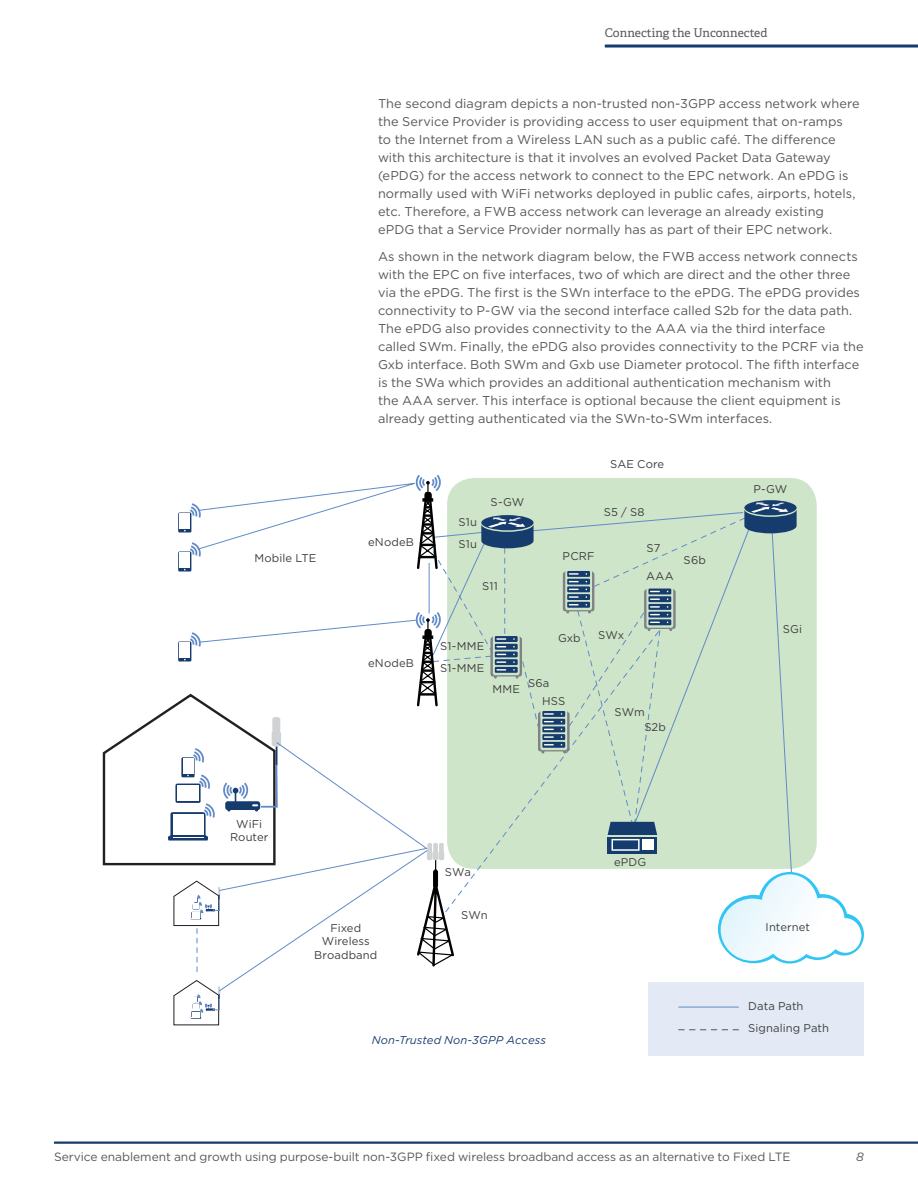
<style>
.page{position:relative;width:918px;height:1188px;background:#fff}
.page>*{position:absolute;margin:0;border:0;box-sizing:border-box;transform-origin:0 0}
.t1{font:12.75px/18px "Gotham";color:#57585a}
.t2{font:12px "Gotham";letter-spacing:-.005em;color:#57585a}
.t3{font:12px "Adelle";color:#57585a}
.t4{font:italic 12px "Gotham";color:#57585a}
.t5{font:11.25px/13.5px "Gotham";letter-spacing:.01em;color:#3e3e3f;text-align:center}
.t6{font:italic 11.25px "Gotham";letter-spacing:.01em;color:#163c6e}
</style>
<div class="page">
<hr style="left:54px;top:1142px;width:864px;height:2px;background:#163c6e">
<hr style="left:605px;top:45px;width:313px;height:3px;background:#163c6e">
<div style="left:648px;top:982px;width:216px;height:74px;background:#e3e9f5"></div>
<svg style="left:102px;top:474px;width:762px;height:556px"></svg>
<div style="left:642px;top:843px;width:12px;height:7px;background:#fff"></div>
<p class="t3" style="left:605px;top:25px;width:164px">Connecting the Unconnected</p>
<p class="t1" style="left:378px;top:94px;width:483px">The second diagram depicts a non-trusted non-3GPP access network where the Service Provider is providing access to user equipment that on-ramps<br>to the Internet from a Wireless LAN such as a public café. The difference with this architecture is that it involves an evolved Packet Data Gateway (ePDG) for the access network to connect to the EPC network. An ePDG is normally used with WiFi networks deployed in public cafes, airports, hotels, etc. Therefore, a FWB access network can leverage an already existing ePDG that a Service Provider normally has as part of their EPC network.</p>
<p class="t1" style="left:378px;top:247px;width:487px">As shown in the network diagram below, the FWB access network connects with the EPC on five interfaces, two of which are direct and the other three via the ePDG. The first is the SWn interface to the ePDG. The ePDG provides connectivity to P-GW via the second interface called S2b for the data path.<br>The ePDG also provides connectivity to the AAA via the third interface called SWm. Finally, the ePDG also provides connectivity to the PCRF via the Gxb interface. Both SWm and Gxb use Diameter protocol. The fifth interface is the SWa which provides an additional authentication mechanism with<br>the AAA server. This interface is optional because the client equipment is already getting authenticated via the SWn-to-SWm interfaces.</p>
<p class="t5" style="left:255px;top:551px;width:63px">Mobile LTE</p>
<p class="t5" style="left:368px;top:535px;width:47px">eNodeB</p>
<p class="t5" style="left:368px;top:656px;width:47px">eNodeB</p>
<p class="t5" style="left:458px;top:515px;width:20px">S1u</p>
<p class="t5" style="left:458px;top:537px;width:20px">S1u</p>
<p class="t5" style="left:491px;top:495px;width:35px">S-GW</p>
<p class="t5" style="left:482px;top:579px;width:17px">S11</p>
<p class="t5" style="left:610px;top:457px;width:55px">SAE Core</p>
<p class="t5" style="left:604px;top:505px;width:42px">S5 / S8</p>
<p class="t5" style="left:563px;top:549px;width:33px">PCRF</p>
<p class="t5" style="left:646px;top:541px;width:15px">S7</p>
<p class="t5" style="left:646px;top:569px;width:29px">AAA</p>
<p class="t5" style="left:684px;top:553px;width:24px">S6b</p>
<p class="t5" style="left:440px;top:639px;width:46px">S1-MME</p>
<p class="t5" style="left:440px;top:661px;width:46px">S1-MME</p>
<p class="t5" style="left:558px;top:631px;width:24px">Gxb</p>
<p class="t5" style="left:492px;top:682px;width:29px">MME</p>
<p class="t5" style="left:528px;top:676px;width:23px">S6a</p>
<p class="t5" style="left:542px;top:694px;width:25px">HSS</p>
<p class="t5" style="left:598px;top:628px;width:28px">SWx</p>
<p class="t5" style="left:615px;top:705px;width:32px">SWm</p>
<p class="t5" style="left:644px;top:720px;width:23px">S2b</p>
<p class="t5" style="left:230px;top:817px;width:40px">WiFi<br>Router</p>
<p class="t5" style="left:445px;top:865px;width:27px">SWa</p>
<p class="t5" style="left:314px;top:921px;width:65px">Fixed<br>Wireless<br>Broadband</p>
<p class="t5" style="left:461px;top:909px;width:28px">SWn</p>
<p class="t6" style="left:372px;top:1033px;width:176px">Non-Trusted Non-3GPP Access</p>
<p class="t5" style="left:614px;top:855px;width:34px">ePDG</p>
<p class="t5" style="left:754px;top:482px;width:35px">P-GW</p>
<p class="t5" style="left:783px;top:622px;width:21px">SGi</p>
<p class="t5" style="left:766px;top:920px;width:46px">Internet</p>
<p class="t5" style="left:748px;top:994px;width:82px;line-height:22.5px;text-align:left">Data Path<br>Signaling Path</p>
<p class="t2" style="left:54px;top:1149px;width:738px">Service enablement and growth using purpose-built non-3GPP fixed wireless broadband access as an alternative to Fixed LTE</p>
<p class="t4" style="left:856px;top:1149px;width:9px">8</p>
</div>
